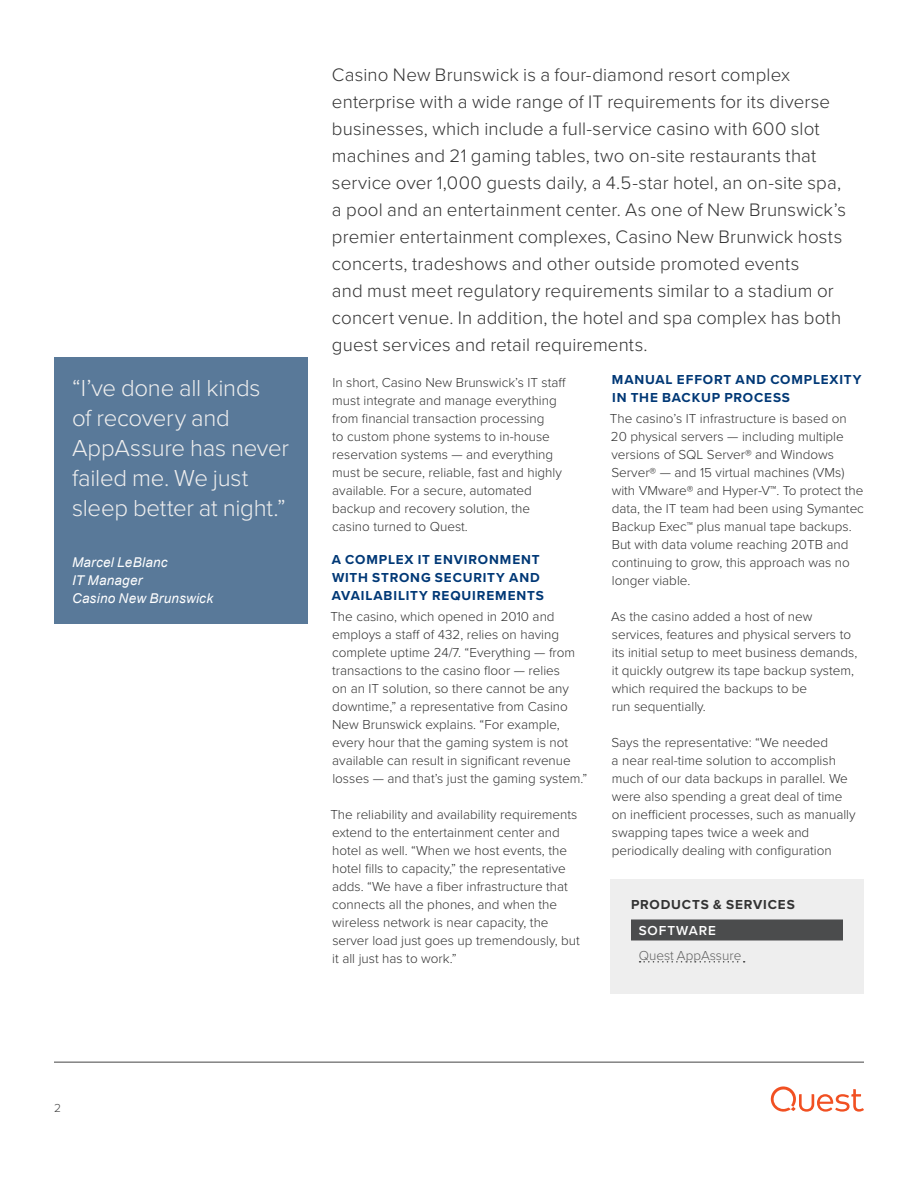
<style>
.page{position:relative;width:918px;height:1188px;background:#fff}
.page>*{position:absolute;margin:0;border:0;box-sizing:border-box;transform-origin:0 0}
.Pull_quote_in_box{font:300 24px/30px "Proxima Nova";letter-spacing:-.01em;color:#eee}
.Intro_paragraph_Dark{font:300 18.75px/27px "Proxima Nova";letter-spacing:.005em;color:#333}
.Body_copy{font:300 13.5px/18px "Proxima Nova";color:#333}
.Paragraph_Head{font:700 13.5px/18px "Proxima Nova";letter-spacing:.065em;color:#003876}
.Callout_box_byline{font:italic 13.5px "Arial";letter-spacing:.015em;color:#fff}
.Paragraph_subhead_Da{font:700 13.5px "Proxima Nova";letter-spacing:.065em;color:#333}
.Tech_body_copy{font:300 13.5px "Proxima Nova";color:#606060}
.Subhead_in_box{font:600 13.5px "Proxima Nova";letter-spacing:.065em;color:#fff}
.t1{font:300 12px "Proxima Nova";color:#444}
</style>
<div class="page">
<hr style="left:54px;top:1062px;width:810px;height:1px;background:#444">
<svg style="left:771px;top:1086px;width:93px;height:26px"></svg>
<div style="left:54px;top:358px;width:254px;height:266px;background:#597999"></div>
<div style="left:610px;top:879px;width:254px;height:115px;background:#eee"></div>
<div style="left:631px;top:920px;width:212px;height:20px;background:#4b4c4d"></div>
<svg style="left:640px;top:961px;width:105px;height:2px"></svg>
<p class="Pull_quote_in_box" style="left:72px;top:372px;width:219px">“I’ve done all kinds<br>of recovery and<br>AppAssure has never failed me. We just sleep better at night.”</p>
<p class="Callout_box_byline" style="left:72px;top:554px;width:97px">Marcel LeBlanc</p>
<p class="Callout_box_byline" style="left:72px;top:572px;width:72px">IT Manager</p>
<p class="Callout_box_byline" style="left:72px;top:590px;width:143px">Casino New Brunswick</p>
<p class="Intro_paragraph_Dark" style="left:332px;top:60px;width:516px">Casino New Brunswick is a four-diamond resort complex enterprise with a wide range of IT requirements for its diverse businesses, which include a full-service casino with 600 slot machines and 21 gaming tables, two on-site restaurants that service over 1,000 guests daily, a 4.5-star hotel, an on-site spa, a pool and an entertainment center. As one of New Brunswick’s premier entertainment complexes, Casino New Brunwick hosts concerts, tradeshows and other outside promoted events<br>and must meet regulatory requirements similar to a stadium or concert venue. In addition, the hotel and spa complex has both guest services and retail requirements.</p>
<p class="Body_copy" style="left:332px;top:373px;width:235px">In short, Casino New Brunswick’s IT staff must integrate and manage everything from financial transaction processing<br>to custom phone systems to in-house reservation systems — and everything must be secure, reliable, fast and highly available. For a secure, automated backup and recovery solution, the casino turned to Quest.</p>
<p class="Paragraph_Head" style="left:332px;top:550px;width:214px">A COMPLEX IT ENVIRONMENT<br>WITH STRONG SECURITY AND<br>AVAILABILITY REQUIREMENTS</p>
<p class="Body_copy" style="left:330px;top:607px;width:258px">The casino, which opened in 2010 and employs a staff of 432, relies on having complete uptime 24/7. “Everything — from transactions to the casino floor — relies<br>on an IT solution, so there cannot be any downtime,” a representative from Casino New Brunswick explains. “For example, every hour that the gaming system is not available can result in significant revenue losses — and that’s just the gaming system.”</p>
<p class="Body_copy" style="left:330px;top:805px;width:251px">The reliability and availability requirements extend to the entertainment center and hotel as well. “When we host events, the hotel fills to capacity,” the representative adds. “We have a fiber infrastructure that connects all the phones, and when the wireless network is near capacity, the server load just goes up tremendously, but it all just has to work.”</p>
<p class="Paragraph_Head" style="left:612px;top:370px;width:251px">MANUAL EFFORT AND COMPLEXITY<br>IN THE BACKUP PROCESS</p>
<p class="Body_copy" style="left:610px;top:409px;width:256px">The casino’s IT infrastructure is based on 20 physical servers — including multiple versions of SQL Server® and Windows Server® — and 15 virtual machines (VMs) with VMware® and Hyper-V™. To protect the data, the IT team had been using Symantec Backup Exec™ plus manual tape backups.<br>But with data volume reaching 20TB and continuing to grow, this approach was no longer viable.</p>
<p class="Body_copy" style="left:611px;top:607px;width:248px">As the casino added a host of new services, features and physical servers to its initial setup to meet business demands, it quickly outgrew its tape backup system, which required the backups to be<br>run sequentially.</p>
<p class="Body_copy" style="left:611px;top:733px;width:246px">Says the representative: “We needed<br>a near real-time solution to accomplish much of our data backups in parallel. We were also spending a great deal of time on inefficient processes, such as manually swapping tapes twice a week and periodically dealing with configuration</p>
<p class="Paragraph_subhead_Da" style="left:631px;top:894px;width:165px">PRODUCTS &amp; SERVICES</p>
<p class="Subhead_in_box" style="left:639px;top:920px;width:79px">SOFTWARE</p>
<p class="Tech_body_copy" style="left:639px;top:945px;width:104px">Quest AppAssure</p>
<p class="t1" style="left:54px;top:1099px;width:8px">2</p>
</div>
